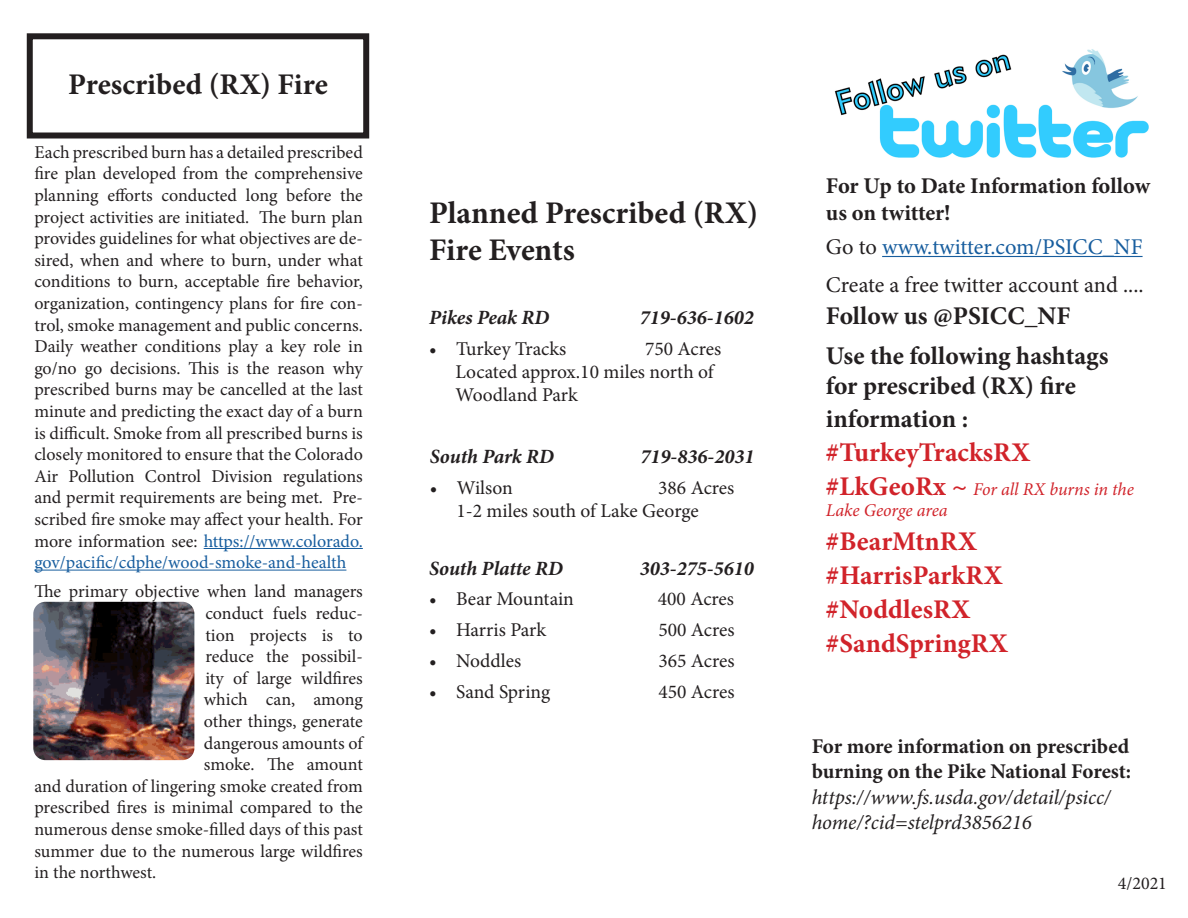
<style>
.page{position:relative;width:1188px;height:918px;background:#fff}
.page>*{position:absolute;margin:0;border:0;box-sizing:border-box;transform-origin:0 0}
.t1{font:700 31.5px/37.8px "Minion Pro";color:#231f20}
.t2{font:700 30px "Minion Pro";color:#231f20}
.t3{font:700 27px "Minion Pro";color:#d1232a}
.t4{font:700 25.5px/31.5px "Minion Pro";color:#231f20}
.t5{font:700 22.5px/27px "Minion Pro";letter-spacing:-.005em;color:#231f20}
.t6{font:22.5px "Minion Pro";color:#231f20}
.t7{font:22.5px "Minion Pro";color:#175d9e}
.t8{font:700 21px/25.2px "Minion Pro";letter-spacing:-.005em;color:#231f20}
.t9{font:italic 21px/25.2px "Minion Pro";letter-spacing:-.005em;color:#231f20}
.t10{font:italic 700 20.25px "Minion Pro";color:#231f20}
.t11{font:19.5px "Minion Pro";color:#231f20}
.t12{font:18px/21.6px "Minion Pro";letter-spacing:-.005em;color:#231f20;text-align:justify}
.t13{font:italic 18px/21.6px "Minion Pro";letter-spacing:-.005em;color:#d1232a}
.s1{color:#175d9e}
.s2{color:#231f20}
.s3{font-weight:700;font-style:normal;font-size:27px}
</style>
<div class="page">
<div style="left:27px;top:33px;width:342px;height:106px;border:6px solid #231f20"></div>
<hr style="left:204px;top:548px;width:159px;height:1px;background:#175d9e">
<hr style="left:34px;top:570px;width:312px;height:1px;background:#175d9e">
<img style="left:834px;top:49px;width:315px;height:109px">
<hr style="left:882px;top:256px;width:261px;height:1px;background:#175d9e">
<img style="left:33px;top:602px;width:161px;height:158px">
<p class="t2" style="left:68px;top:63px;width:261px">Prescribed (RX) Fire</p>
<p class="t12" style="left:34px;top:141px;width:330px">Each prescribed burn has a detailed prescribed fire plan developed from the comprehensive planning efforts conducted long before the project activities are initiated. The burn plan provides guidelines for what objectives are de&shy;sired, when and where to burn, under what conditions to burn, acceptable fire behavior, organization, contingency plans for fire con&shy;trol, smoke management and public concerns.<br>Daily weather conditions play a key role in go/no go decisions. This is the reason why prescribed burns may be cancelled at the last minute and predicting the exact day of a burn is difficult. Smoke from all prescribed burns is closely monitored to ensure that the Colorado Air Pollution Control Division regulations and permit requirements are being met. Pre&shy;scribed fire smoke may affect your health. For more information see: <span class="s1">https://www.colorado. gov/pacific/cdphe/wood-smoke-and-health</span></p>
<p class="t12" style="left:34px;top:581px;width:330px">The primary objective when land managers</p>
<p class="t12" style="left:205px;top:603px;width:159px">conduct fuels reduc-</p>
<p class="t12" style="left:205px;top:624px;width:159px">tion projects is to</p>
<p class="t12" style="left:205px;top:646px;width:159px">reduce the possibil-</p>
<p class="t12" style="left:205px;top:667px;width:159px">ity of large wildfires</p>
<p class="t12" style="left:204px;top:689px;width:161px">which can, among</p>
<p class="t12" style="left:204px;top:711px;width:160px">other things, generate</p>
<p class="t12" style="left:204px;top:732px;width:161px">dangerous amounts of</p>
<p class="t12" style="left:204px;top:754px;width:160px">smoke. The amount</p>
<p class="t12" style="left:34px;top:775px;width:330px">and duration of lingering smoke created from</p>
<p class="t12" style="left:34px;top:797px;width:330px">prescribed fires is minimal compared to the</p>
<p class="t12" style="left:34px;top:819px;width:330px">numerous dense smoke-filled days of this past</p>
<p class="t12" style="left:34px;top:840px;width:330px">summer due to the numerous large wildfires</p>
<p class="t12" style="left:34px;top:862px;width:123px">in the northwest.</p>
<p class="t1" style="left:429px;top:193px;width:331px">Planned Prescribed (RX)<br>Fire Events</p>
<p class="t10" style="left:429px;top:303px;width:122px">Pikes Peak RD</p>
<p class="t10" style="left:640px;top:303px;width:116px">719-636-1602</p>
<p class="t11" style="left:429px;top:335px;width:139px">• Turkey Tracks</p>
<p class="t11" style="left:645px;top:335px;width:78px">750 Acres</p>
<p class="t11" style="left:456px;top:359px;width:260px">Located approx.10 miles north of</p>
<p class="t11" style="left:456px;top:382px;width:124px">Woodland Park</p>
<p class="t10" style="left:430px;top:442px;width:126px">South Park RD</p>
<p class="t10" style="left:641px;top:442px;width:116px">719-836-2031</p>
<p class="t11" style="left:430px;top:475px;width:85px">• Wilson</p>
<p class="t11" style="left:658px;top:475px;width:78px">386 Acres</p>
<p class="t11" style="left:456px;top:498px;width:244px">1-2 miles south of Lake George</p>
<p class="t10" style="left:429px;top:554px;width:135px">South Platte RD</p>
<p class="t10" style="left:640px;top:554px;width:116px">303-275-5610</p>
<p class="t11" style="left:429px;top:586px;width:146px">• Bear Mountain</p>
<p class="t11" style="left:658px;top:586px;width:78px">400 Acres</p>
<p class="t11" style="left:429px;top:617px;width:119px">• Harris Park</p>
<p class="t11" style="left:658px;top:617px;width:78px">500 Acres</p>
<p class="t11" style="left:429px;top:648px;width:94px">• Noddles</p>
<p class="t11" style="left:658px;top:648px;width:78px">365 Acres</p>
<p class="t11" style="left:429px;top:679px;width:123px">• Sand Spring</p>
<p class="t11" style="left:658px;top:679px;width:78px">450 Acres</p>
<p class="t5" style="left:826px;top:172px;width:326px">For Up to Date Information follow us on twitter!</p>
<p class="t7" style="left:826px;top:232px;width:318px"><span class="s2">Go to</span> www.twitter.com/PSICC_NF</p>
<p class="t6" style="left:826px;top:269px;width:319px">Create a free twitter account and ....</p>
<p class="t4" style="left:826px;top:300px;width:246px">Follow us @PSICC_NF</p>
<p class="t4" style="left:826px;top:340px;width:284px">Use the following hashtags for prescribed (RX) fire information :</p>
<p class="t3" style="left:826px;top:433px;width:206px">#TurkeyTracksRX</p>
<p class="t13" style="left:826px;top:478px;width:309px"><span class="s3">#LkGeoRx ~</span> For all RX burns in the<br>Lake George area</p>
<p class="t3" style="left:826px;top:522px;width:152px">#BearMtnRX</p>
<p class="t3" style="left:826px;top:556px;width:178px">#HarrisParkRX</p>
<p class="t3" style="left:826px;top:590px;width:146px">#NoddlesRX</p>
<p class="t3" style="left:826px;top:624px;width:183px">#SandSpringRX</p>
<p class="t8" style="left:812px;top:734px;width:321px">For more information on prescribed burning on the Pike National Forest:</p>
<p class="t9" style="left:812px;top:784px;width:301px">https://www.fs.usda.gov/detail/psicc/ home/?cid=stelprd3856216</p>
<p class="t12" style="left:1118px;top:873px;width:51px">4/2021</p>
</div>
